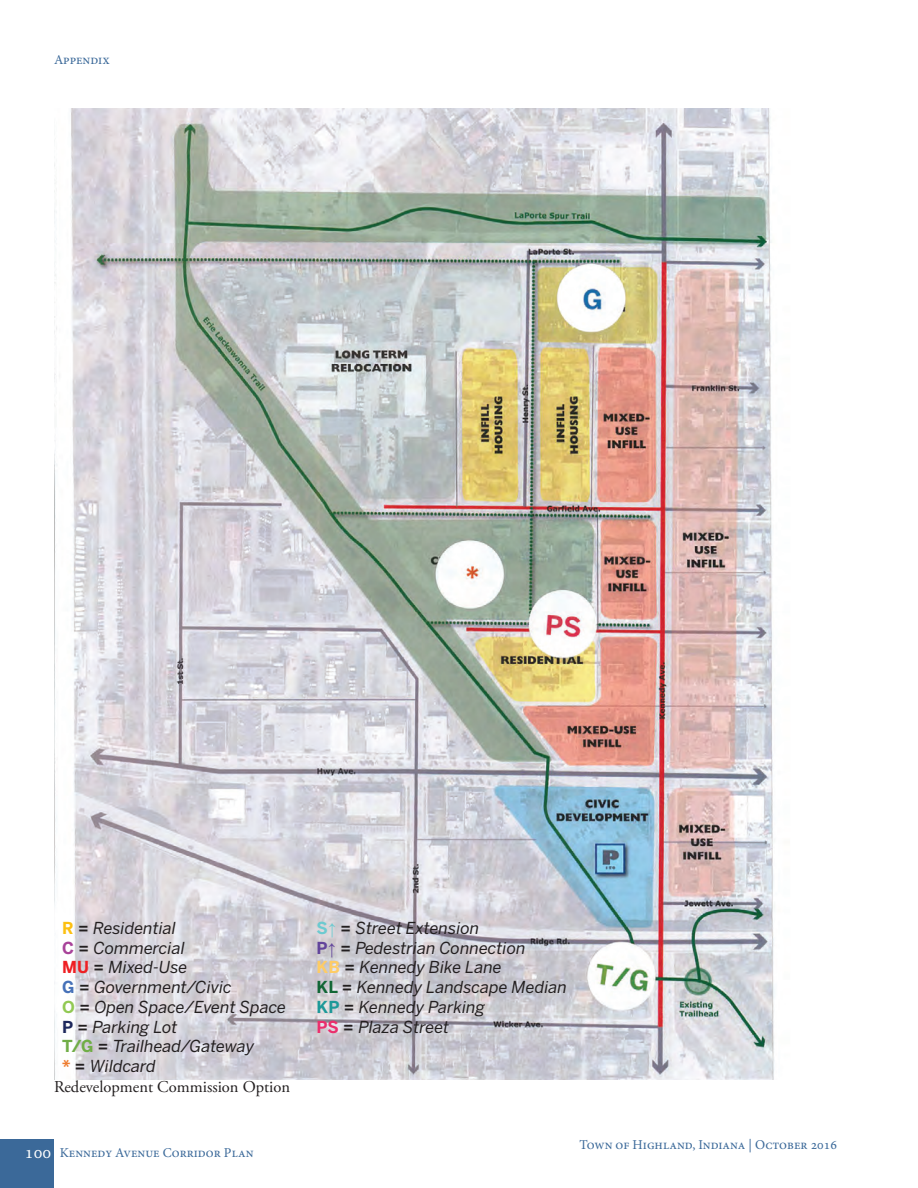
<style>
.page{position:relative;width:918px;height:1188px;background:#fff}
.page>*{position:absolute;margin:0;border:0;box-sizing:border-box;transform-origin:0 0}
.t1{font:16.5px "Adobe Garamond Pro";color:#231f20}
.t2{font:italic 16.35px/19.6px "Benton Sans";color:#231f20}
.t3{font:13.5px "Minion Pro";color:#3b6999}
.s1{font-weight:700;font-style:normal;color:#fcc011}
.s2{font-weight:700;font-style:normal}
.s3{font-weight:700;font-style:normal;color:#a84399}
.s4{font-weight:700;font-style:normal;color:#ee1f23}
.s5{font-weight:700;font-style:normal;color:#4671b8}
.s6{font-weight:700;font-style:normal;color:#92c953}
.s7{font-weight:700;font-style:normal;color:#1d285c}
.s8{font-weight:700;font-style:normal;color:#70ad46}
.s9{font-weight:700;font-style:normal;color:#ee7d30}
.s10{font-weight:700;font-style:normal;color:#6ccad0}
.s11{font-family:"Arial";font-weight:700;font-style:normal;color:#6ccad0}
.s12{font-weight:700;font-style:normal;color:#62449b}
.s13{font-family:"Arial";font-weight:700;font-style:normal;color:#62449b}
.s14{font-weight:700;font-style:normal;color:#fecc65}
.s15{font-weight:700;font-style:normal;color:#116635}
.s16{font-weight:700;font-style:normal;color:#1e9999}
.s17{font-weight:700;font-style:normal;color:#eb2f6d}
.s18{font-size:18px;color:#fff}
</style>
<div class="page">
<img style="left:54px;top:109px;width:721px;height:971px">
<div style="left:0;top:1139px;width:54px;height:49px;background:#3b6999"></div>
<p class="t3" style="left:54px;top:50px;width:57px">Appendix</p>
<p class="t2" style="left:62px;top:918px;width:225px"><span class="s1">R</span> <span class="s2">=</span> Residential<br><span class="s3">C</span> <span class="s2">=</span> Commercial<br><span class="s4">MU</span> <span class="s2">=</span> Mixed-Use<br><span class="s5">G</span> <span class="s2">=</span> Government/Civic<br><span class="s6">O</span> <span class="s2">=</span> Open Space/Event Space<br><span class="s7">P</span> <span class="s2">=</span> Parking Lot<br><span class="s8">T/G</span> <span class="s2">=</span> Trailhead/Gateway<br><span class="s9">*</span> <span class="s2">=</span> Wildcard</p>
<p class="t2" style="left:317px;top:918px;width:252px"><span class="s10">S</span><span class="s11">↑</span> <span class="s2">=</span> Street Extension<br><span class="s12">P</span><span class="s13">↑</span> <span class="s2">=</span> Pedestrian Connection<br><span class="s14">KB</span> <span class="s2">=</span> Kennedy Bike Lane<br><span class="s15">KL</span> <span class="s2">=</span> Kennedy Landscape Median<br><span class="s16">KP</span> <span class="s2">=</span> Kennedy Parking<br><span class="s17">PS</span> <span class="s2">=</span> Plaza Street</p>
<p class="t1" style="left:54px;top:1077px;width:238px">Redevelopment Commission Option</p>
<p class="t3" style="left:25px;top:1143px;width:230px"><span class="s18">100</span> Kennedy Avenue Corridor Plan</p>
<p class="t3" style="left:580px;top:1136px;width:259px">Town of Highland, Indiana | October 2016</p>
</div>
